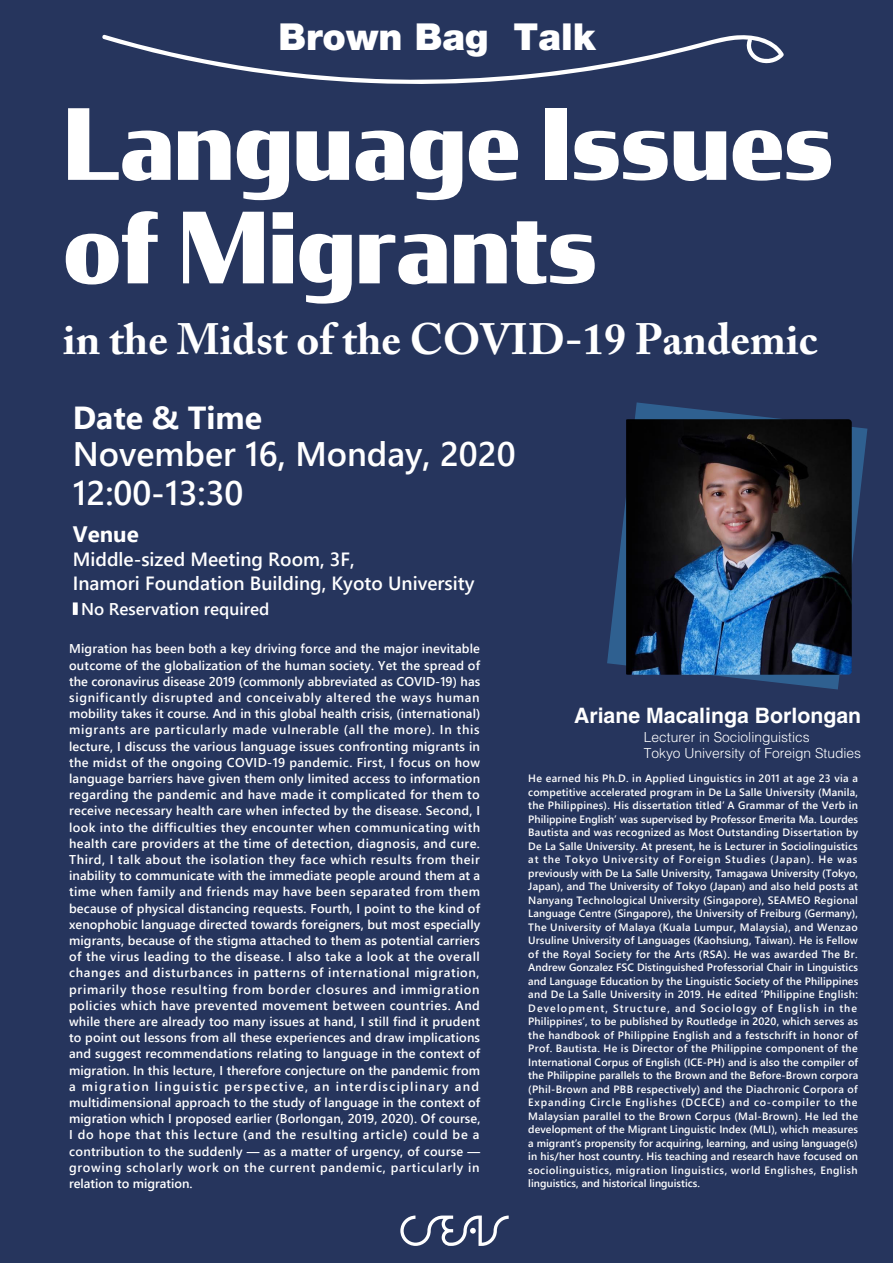
<style>
.page{position:relative;width:893px;height:1263px;background:#26355d}
.page>*{position:absolute;margin:0;border:0;box-sizing:border-box;transform-origin:0 0}
.t1{font:900 97.05px/103.5px "Condor Wide";color:#fff;scale:.7 1}
.t2{font:700 43.65px "Adobe Caslon Pro";color:#fff}
.t3{font:900 37.2px "Helvetica Neue LTW1 G";color:#fff}
.t4{font:600 34.05px/39px "Segoe UI";color:#fff}
.t5{font:700 31.95px "Segoe UI";color:#fff}
.t6{font:700 22.35px "Segoe UI";color:#fff}
.t7{font:700 21.3px "Helvetica LT Pro";color:#fff}
.t8{font:600 19.2px/24px "Segoe UI";color:#fff}
.t9{font:600 16.95px "Segoe UI";color:#fff}
.t10{font:300 13.8px/16.5px "Helvetica LT Pro";color:#fff}
.t11{font:600 12.75px/16.2px "Segoe UI";letter-spacing:.055em;color:#fff;text-align:justify}
.t12{font:600 10.65px/13.5px "Segoe UI";color:#fff;text-align:justify}
</style>
<div class="page">
<svg style="left:400px;top:1215px;width:109px;height:31px"></svg>
<svg style="left:73px;top:602px;width:5px;height:13px"></svg>
<svg style="left:102px;top:34px;width:682px;height:50px"></svg>
<svg style="left:607px;top:402px;width:260px;height:287px"></svg>
<img style="left:626px;top:419px;width:226px;height:256px">
<h3 class="t3" style="left:279px;top:15px;width:319px">Brown Bag Talk</h3>
<h1 class="t1" style="left:63px;top:88px;width:1102px">Language Issues of Migrants</h1>
<h2 class="t2" style="left:63px;top:313px;width:756px">in the Midst of the COVID-19 Pandemic</h2>
<h3 class="t5" style="left:73px;top:388px;width:191px">Date &amp; Time</h3>
<h3 class="t4" style="left:73px;top:432px;width:444px">November 16, Monday, 2020<br>12:00-13:30</h3>
<h3 class="t6" style="left:73px;top:512px;width:68px">Venue</h3>
<h3 class="t8" style="left:73px;top:545px;width:403px">Middle-sized Meeting Room, 3F,<br>Inamori Foundation Building, Kyoto University</h3>
<h3 class="t9" style="left:81px;top:593px;width:190px">No Reservation required</h3>
<p class="t11" style="left:69px;top:640px;width:413px">Migration has been both a key driving force and the major inevitable outcome of the globalization of the human society. Yet the spread of the coronavirus disease 2019 (commonly abbreviated as COVID-19) has significantly disrupted and conceivably altered the ways human mobility takes it course. And in this global health crisis, (international) migrants are particularly made vulnerable (all the more). In this lecture, I discuss the various language issues confronting migrants in the midst of the ongoing COVID-19 pandemic. First, I focus on how language barriers have given them only limited access to information regarding the pandemic and have made it complicated for them to receive necessary health care when infected by the disease. Second, I look into the difficulties they encounter when communicating with health care providers at the time of detection, diagnosis, and cure.<br>Third, I talk about the isolation they face which results from their inability to communicate with the immediate people around them at a time when family and friends may have been separated from them because of physical distancing requests. Fourth, I point to the kind of xenophobic language directed towards foreigners, but most especially migrants, because of the stigma attached to them as potential carriers of the virus leading to the disease. I also take a look at the overall changes and disturbances in patterns of international migration, primarily those resulting from border closures and immigration policies which have prevented movement between countries. And while there are already too many issues at hand, I still find it prudent to point out lessons from all these experiences and draw implications and suggest recommendations relating to language in the context of migration. In this lecture, I therefore conjecture on the pandemic from a migration linguistic perspective, an interdisciplinary and multidimensional approach to the study of language in the context of migration which I proposed earlier (Borlongan, 2019, 2020). Of course, I do hope that this lecture (and the resulting article) could be a contribution to the suddenly — as a matter of urgency, of course — growing scholarly work on the current pandemic, particularly in relation to migration.</p>
<h3 class="t7" style="left:574px;top:702px;width:289px">Ariane Macalinga Borlongan</h3>
<p class="t10" style="left:644px;top:728px;width:219px">Lecturer in Sociolinguistics<br>Tokyo University of Foreign Studies</p>
<p class="t12" style="left:528px;top:771px;width:331px">He earned his Ph.D. in Applied Linguistics in 2011 at age 23 via a competitive accelerated program in De La Salle University (Manila, the Philippines). His dissertation titled’ A Grammar of the Verb in Philippine English’ was supervised by Professor Emerita Ma. Lourdes Bautista and was recognized as Most Outstanding Dissertation by De La Salle University. At present, he is Lecturer in Sociolinguistics at the Tokyo University of Foreign Studies (Japan). He was previously with De La Salle University, Tamagawa University (Tokyo, Japan), and The University of Tokyo (Japan) and also held posts at Nanyang Technological University (Singapore), SEAMEO Regional Language Centre (Singapore), the University of Freiburg (Germany), The University of Malaya (Kuala Lumpur, Malaysia), and Wenzao Ursuline University of Languages (Kaohsiung, Taiwan). He is Fellow of the Royal Society for the Arts (RSA). He was awarded The Br.<br>Andrew Gonzalez FSC Distinguished Professorial Chair in Linguistics and Language Education by the Linguistic Society of the Philippines and De La Salle University in 2019. He edited ‘Philippine English:<br>Development, Structure, and Sociology of English in the Philippines’, to be published by Routledge in 2020, which serves as the handbook of Philippine English and a festschrift in honor of Prof. Bautista. He is Director of the Philippine component of the International Corpus of English (ICE-PH) and is also the compiler of the Philippine parallels to the Brown and the Before-Brown corpora (Phil-Brown and PBB respectively) and the Diachronic Corpora of Expanding Circle Englishes (DCECE) and co-compiler to the Malaysian parallel to the Brown Corpus (Mal-Brown). He led the development of the Migrant Linguistic Index (MLI), which measures a migrant’s propensity for acquiring, learning, and using language(s) in his/her host country. His teaching and research have focused on sociolinguistics, migration linguistics, world Englishes, English linguistics, and historical linguistics.</p>
</div>
